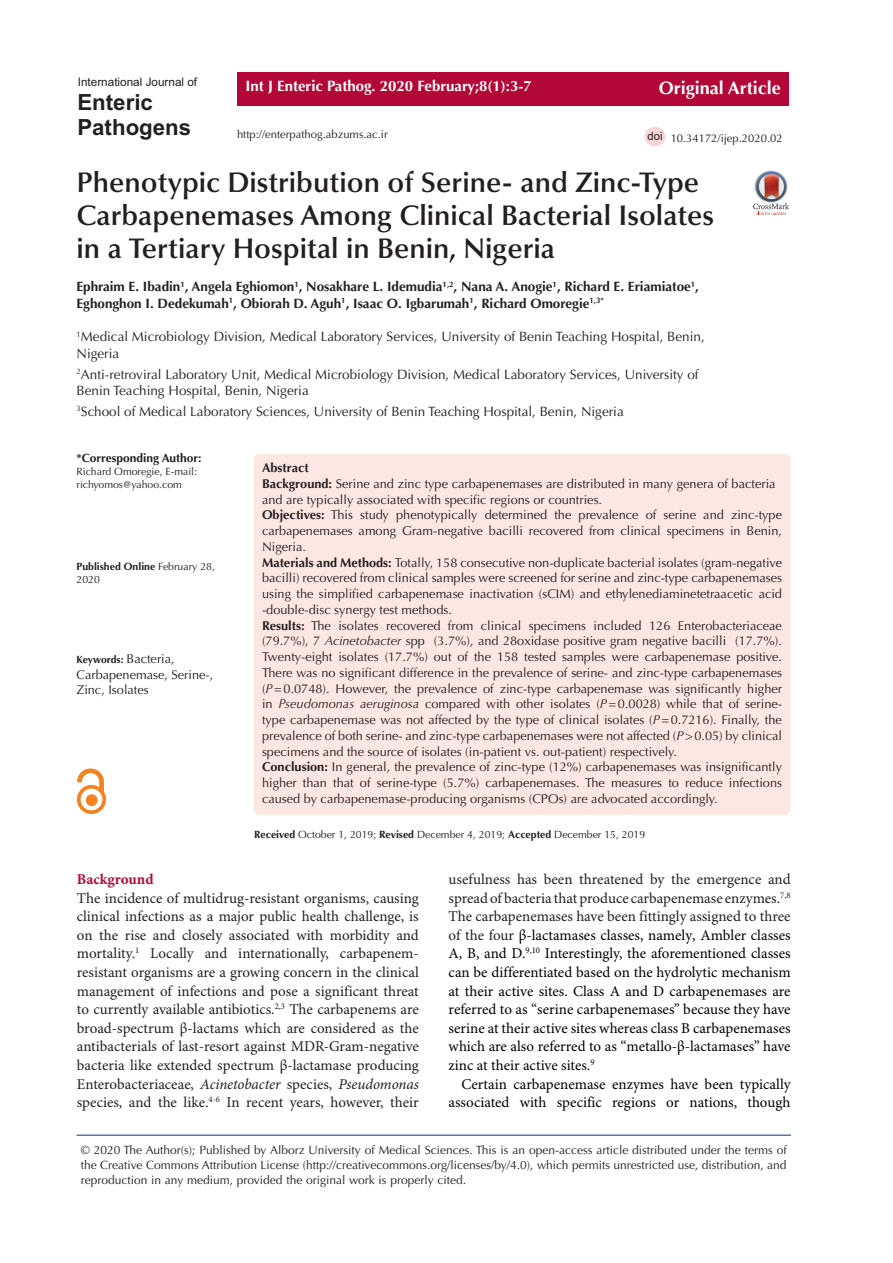
<style>
.page{position:relative;width:893px;height:1263px;background:#fff}
.page>*{position:absolute;margin:0;border:0;box-sizing:border-box;transform-origin:0 0}
.t1{font:600 28.5px/33px "Optima LT Std";color:#231f20}
.t2{font:700 22.35px/24.9px "Arial";color:#231f20}
.t3{font:700 18px "Optima LT Std";color:#fff}
.t4{font:15px/18.6px "Minion Pro";color:#000;text-align:justify}
.t5{font:15px/18.6px "Minion Pro";color:#231f20;text-align:justify}
.t6{font:700 15px "Optima LT Std";color:#fff}
.t7{font:700 15px "Minion Pro";color:#b30837}
.t8{font:13.5px/16.5px "Optima LT Std";color:#231f20}
.t9{font:700 13.5px/16.5px "Optima LT Std";color:#231f20}
.t10{font:12.75px/15.8px "Optima LT Std";color:#231f20}
.t11{font:12px/15px "Optima LT Std";color:#231f20;text-align:justify}
.t12{font:700 12px "Optima LT Std";color:#231f20}
.t13{font:11.7px "Arial";color:#231f20}
.t14{font:11.25px "Optima LT Std";color:#231f20}
.t15{font:11.25px "Arial";color:#231f20}
.t16{font:10.5px/12.6px "Optima LT Std";color:#231f20}
.t17{font:700 10.5px/12.6px "Optima LT Std";color:#231f20}
.t18{font:700 10.5px "Optima LT Std";letter-spacing:-.02em;color:#231f20}
.s1{font-weight:400}
.s2{font-weight:400;font-size:12.75px}
.s3{font-weight:700}
.s4{font-style:italic}
.s5{color:#231f20}
</style>
<div class="page">
<hr style="left:77px;top:1135px;width:714px;height:1px;background:#053278">
<img style="left:764px;top:171px;width:14px;height:1px">
<svg style="left:753px;top:172px;width:36px;height:44px"></svg>
<div style="left:623px;top:72px;width:166px;height:34px;background:#b30837"></div>
<div style="left:645px;top:127px;width:20px;height:19px;background:#fbd4d5;border-radius:50%"></div>
<div style="left:237px;top:72px;width:387px;height:34px;background:#b30837"></div>
<div style="left:86px;top:795px;width:11px;height:11px;background:#f58220;border-radius:50%"></div>
<div style="left:86px;top:795px;width:11px;height:11px;border:1px solid #f58220;border-radius:50%"></div>
<div style="left:77px;top:785px;width:29px;height:29px;border:4px solid #f58220;border-radius:50%"></div>
<svg style="left:77px;top:769px;width:27px;height:24px"></svg>
<div style="left:253px;top:454px;width:538px;height:361px;background:#fde7e2;border-radius:6px"></div>
<p class="t13" style="left:78px;top:74px;width:121px">International Journal of</p>
<p class="t2" style="left:77px;top:90px;width:115px">Enteric<br>Pathogens</p>
<p class="t3" style="left:659px;top:77px;width:124px">Original Article</p>
<p class="t15" style="left:648px;top:128px;width:17px">doi</p>
<p class="t14" style="left:671px;top:131px;width:113px">10.34172/ijep.2020.02</p>
<p class="t1" style="left:77px;top:166px;width:639px">Phenotypic Distribution of Serine- and Zinc-Type<br>Carbapenemases Among Clinical Bacterial Isolates in a Tertiary Hospital in Benin, Nigeria</p>
<p class="t9" style="left:77px;top:279px;width:624px">Ephraim E. Ibadin<sup>1</sup>, Angela Eghiomon<sup>1</sup>, Nosakhare L. Idemudia<sup>1,2</sup>, Nana A. Anogie<sup>1</sup>, Richard E. Eriamiatoe<sup>1</sup>,<br>Eghonghon I. Dedekumah<sup>1</sup>, Obiorah D. Aguh<sup>1</sup>, Isaac O. Igbarumah<sup>1</sup>, Richard Omoregie<sup>1,3*</sup></p>
<p class="t8" style="left:77px;top:329px;width:630px"><sup>1</sup>Medical Microbiology Division, Medical Laboratory Services, University of Benin Teaching Hospital, Benin,<br>Nigeria</p>
<p class="t8" style="left:77px;top:366px;width:624px"><sup>2</sup>Anti-retroviral Laboratory Unit, Medical Microbiology Division, Medical Laboratory Services, University of<br>Benin Teaching Hospital, Benin, Nigeria</p>
<p class="t8" style="left:77px;top:403px;width:549px"><sup>3</sup>School of Medical Laboratory Sciences, University of Benin Teaching Hospital, Benin, Nigeria</p>
<p class="t6" style="left:246px;top:78px;width:288px">Int J Enteric Pathog. 2020 February;8(1):3-7</p>
<p class="t14" style="left:237px;top:128px;width:152px">http://enterpathog.abzums.ac.ir</p>
<p class="t12" style="left:77px;top:451px;width:127px">*Corresponding Author:</p>
<p class="t16" style="left:77px;top:465px;width:122px">Richard Omoregie, E-mail: richyomos@yahoo.com</p>
<p class="t17" style="left:77px;top:561px;width:140px">Published Online <span class="s1">February 28,<br>2020</span></p>
<p class="t18" style="left:77px;top:653px;width:100px">Keywords: <span class="s2">Bacteria,</span></p>
<p class="t10" style="left:77px;top:666px;width:138px">Carbapenemase, Serine-,<br>Zinc, Isolates</p>
<p class="t10" style="left:262px;top:460px;width:522px"><span class="s3">Abstract<br>Background:</span> Serine and zinc type carbapenemases are distributed in many genera of bacteria and are typically associated with specific regions or countries.<br><span class="s3">Objectives:</span> This study phenotypically determined the prevalence of serine and zinc-type carbapenemases among Gram-negative bacilli recovered from clinical specimens in Benin, Nigeria.<br><span class="s3">Materials and Methods:</span> Totally, 158 consecutive non-duplicate bacterial isolates (gram-negative bacilli) recovered from clinical samples were screened for serine and zinc-type carbapenemases using the simplified carbapenemase inactivation (sCIM) and ethylenediaminetetraacetic acid -double-disc synergy test methods.<br><span class="s3">Results:</span> The isolates recovered from clinical specimens included 126 Enterobacteriaceae (79.7%), 7 <span class="s4">Acinetobacter</span> spp (3.7%), and 28oxidase positive gram negative bacilli (17.7%).<br>Twenty-eight isolates (17.7%) out of the 158 tested samples were carbapenemase positive.<br>There was no significant difference in the prevalence of serine- and zinc-type carbapenemases (<span class="s4">P</span>= 0.0748). However, the prevalence of zinc-type carbapenemase was significantly higher in <span class="s4">Pseudomonas aeruginosa</span> compared with other isolates (<span class="s4">P</span>= 0.0028) while that of serine&shy;type carbapenemase was not affected by the type of clinical isolates (<span class="s4">P</span> = 0.7216). Finally, the prevalence of both serine- and zinc-type carbapenemases were not affected (<span class="s4">P</span> &gt; 0.05) by clinical specimens and the source of isolates (in-patient vs. out-patient) respectively.<br><span class="s3">Conclusion:</span> In general, the prevalence of zinc-type (12%) carbapenemases was insignificantly higher than that of serine-type (5.7%) carbapenemases. The measures to reduce infections caused by carbapenemase-producing organisms (CPOs) are advocated accordingly.</p>
<p class="t16" style="left:254px;top:828px;width:393px"><span class="s3">Received</span> October 1, 2019; <span class="s3">Revised</span> December 4, 2019; <span class="s3">Accepted</span> December 15, 2019</p>
<p class="t7" style="left:77px;top:868px;width:78px">Background</p>
<p class="t5" style="left:77px;top:889px;width:343px">The incidence of multidrug-resistant organisms, causing clinical infections as a major public health challenge, is on the rise and closely associated with morbidity and mortality.<sup>1</sup> Locally and internationally, carbapenem&shy;resistant organisms are a growing concern in the clinical management of infections and pose a significant threat to currently available antibiotics.<sup>2,3</sup> The carbapenems are broad-spectrum β-lactams which are considered as the antibacterials of last-resort against MDR-Gram-negative bacteria like extended spectrum β-lactamase producing Enterobacteriaceae, <span class="s4">Acinetobacter</span> species, <span class="s4">Pseudomonas </span>species, and the like.<sup>4-6</sup> In recent years, however, their</p>
<p class="t4" style="left:449px;top:870px;width:343px"><span class="s5">usefulness has been threatened by the emergence and spread of bacteria that produce carbapenemase enzymes.</span><sup>7,8<br></sup><span class="s5">The carbapenemases have been fittingly assigned to three of the four</span> β-lactamases classes, namely, Ambler classes A, B, and D.<sup>9,10</sup> Interestingly, the aforementioned classes can be differentiated based on the hydrolytic mechanism at their active sites. Class A and D carbapenemases are referred to as “serine carbapenemases” because they have serine at their active sites whereas class B carbapenemases which are also referred to as “metallo-β-lactamases” have zinc at their active sites.<sup>9</sup></p>
<p class="t4" style="left:449px;top:1075px;width:343px;text-align:right">Certain carbapenemase enzymes have been typically associated with specific regions or nations, though</p>
<p class="t11" style="left:81px;top:1143px;width:707px">© 2020 The Author(s); Published by Alborz University of Medical Sciences. This is an open-access article distributed under the terms of the Creative Commons Attribution License (http://creativecommons.org/licenses/by/4.0), which permits unrestricted use, distribution, and reproduction in any medium, provided the original work is properly cited.</p>
</div>
